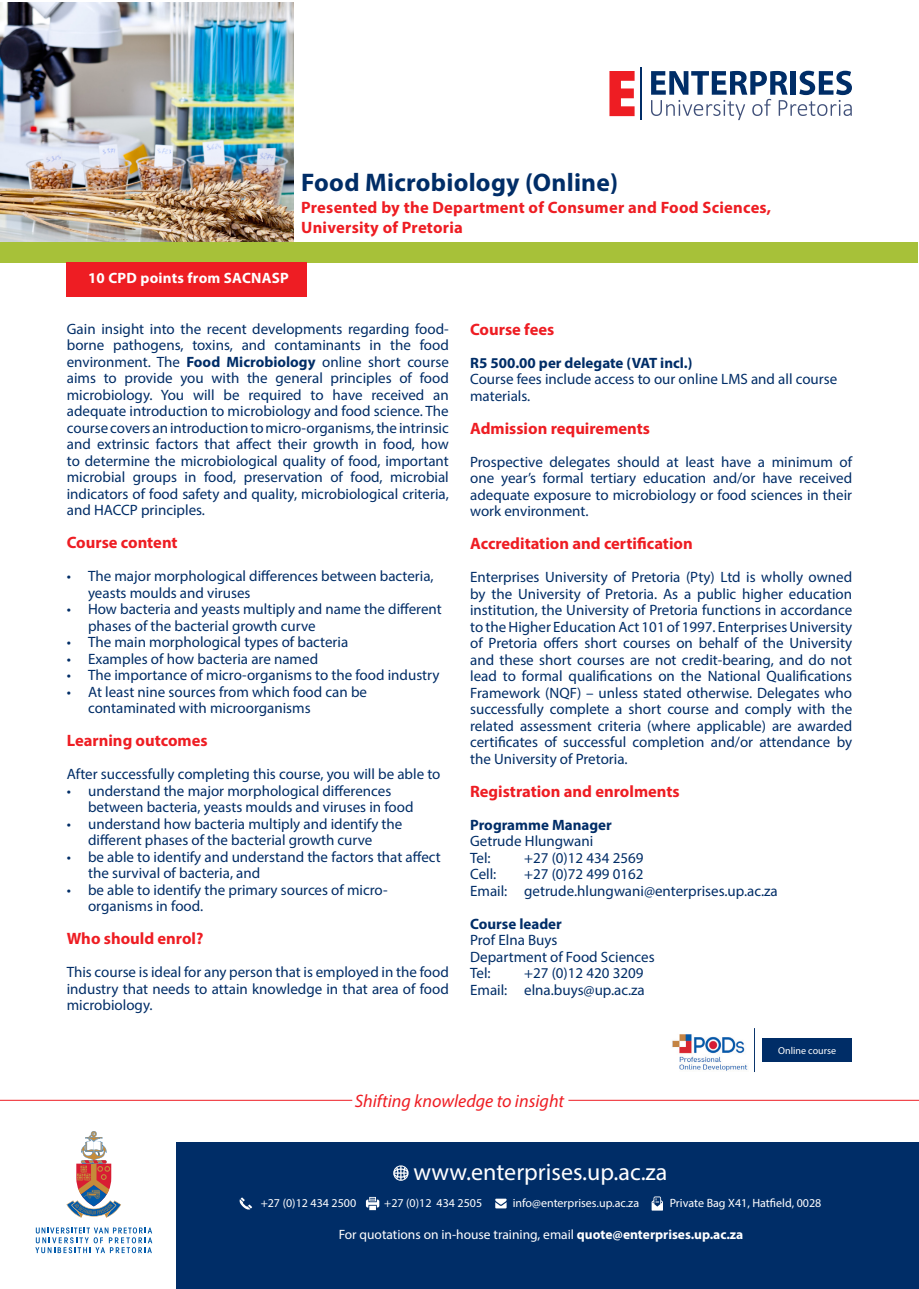
<style>
.page{position:relative;width:919px;height:1289px;background:#fff}
.page>*{position:absolute;margin:0;border:0;box-sizing:border-box;transform-origin:0 0}
.t1{font:700 25.5px "Myriad Pro";letter-spacing:.01em;color:#002d67}
.t2{font:24px "Myriad Pro";color:#fff}
.t3{font:italic 18px "Myriad Pro";color:#ee1d23}
.t4{font:700 16.5px/19.8px "Myriad Pro";color:#ee1d23}
.t5{font:15px/16.5px "Myriad Pro";color:#002d67}
.t6{font:700 15px "Myriad Pro";color:#002d67}
.t7{font:700 15px "Myriad Pro";letter-spacing:.015em;color:#fff}
.t8{font:13.5px "Myriad Pro";color:#fff}
.t9{font:12px "Myriad Pro";color:#fff}
.t10{font:10.05px "Myriad Pro";color:#fff}
.s1{font-weight:700}
</style>
<div class="page">
<svg style="left:609px;top:71px;width:25px;height:45px"></svg>
<svg style="left:651px;top:71px;width:200px;height:49px"></svg>
<hr style="left:639px;top:67px;width:2px;height:53px;background:#002d67">
<div style="left:170px;top:1142px;width:748px;height:146px;background:#002d67"></div>
<div style="left:0;top:1114px;width:176px;height:174px;background:#fff"></div>
<svg style="left:35px;top:1227px;width:117px;height:26px"></svg>
<svg style="left:66px;top:1131px;width:55px;height:86px"></svg>
<hr style="left:0;top:1099px;width:352px;height:1px;background:#ee1d23">
<hr style="left:568px;top:1099px;width:350px;height:1px;background:#ee1d23">
<img style="left:0;top:3px;width:293px;height:250px">
<svg style="left:393px;top:1165px;width:15px;height:15px"></svg>
<svg style="left:495px;top:1198px;width:11px;height:10px"></svg>
<svg style="left:239px;top:1197px;width:13px;height:12px"></svg>
<svg style="left:366px;top:1196px;width:13px;height:14px"></svg>
<svg style="left:651px;top:1196px;width:12px;height:14px"></svg>
<div style="left:1px;top:242px;width:917px;height:21px;background:#a7c139"></div>
<hr style="left:753px;top:1028px;width:1px;height:43px;background:#002d67">
<img style="left:672px;top:1034px;width:76px;height:37px">
<div style="left:762px;top:1038px;width:90px;height:24px;background:#002d67"></div>
<div style="left:67px;top:263px;width:240px;height:34px;background:#ee1d23"></div>
<p class="t1" style="left:301px;top:166px;width:318px">Food Microbiology (Online)</p>
<p class="t4" style="left:301px;top:197px;width:471px">Presented by the Department of Consumer and Food Sciences,<br>University of Pretoria</p>
<p class="t7" style="left:88px;top:268px;width:202px">10 CPD points from SACNASP</p>
<p class="t5" style="left:67px;top:320px;width:383px;text-align:justify">Gain insight into the recent developments regarding food&shy;borne pathogens, toxins, and contaminants in the food environment. The <span class="s1">Food Microbiology</span> online short course aims to provide you with the general principles of food microbiology. You will be required to have received an adequate introduction to microbiology and food science. The course covers an introduction to micro-organisms, the intrinsic and extrinsic factors that affect their growth in food, how to determine the microbiological quality of food, important microbial groups in food, preservation of food, microbial indicators of food safety and quality, microbiological criteria, and HACCP principles.</p>
<p class="t4" style="left:67px;top:532px;width:112px">Course content</p>
<p class="t5" style="left:88px;top:567px;width:347px;text-indent:-21px">• The major morphological differences between bacteria, yeasts moulds and viruses</p>
<p class="t5" style="left:88px;top:600px;width:355px;text-indent:-21px">• How bacteria and yeasts multiply and name the different phases of the bacterial growth curve</p>
<p class="t5" style="left:67px;top:633px;width:283px">• The main morphological types of bacteria</p>
<p class="t5" style="left:67px;top:650px;width:253px">• Examples of how bacteria are named</p>
<p class="t5" style="left:67px;top:666px;width:374px">• The importance of micro-organisms to the food industry</p>
<p class="t5" style="left:88px;top:683px;width:280px;text-indent:-21px">• At least nine sources from which food can be contaminated with microorganisms</p>
<p class="t4" style="left:67px;top:730px;width:142px">Learning outcomes</p>
<p class="t5" style="left:67px;top:765px;width:375px">After successfully completing this course, you will be able to</p>
<p class="t5" style="left:88px;top:782px;width:327px;text-indent:-21px">• understand the major morphological differences between bacteria, yeasts moulds and viruses in food</p>
<p class="t5" style="left:67px;top:815px;width:337px;text-align:center">• understand how bacteria multiply and identify the different phases of the bacterial growth curve</p>
<p class="t5" style="left:88px;top:848px;width:354px;text-indent:-21px">• be able to identify and understand the factors that affect the survival of bacteria, and</p>
<p class="t5" style="left:88px;top:881px;width:301px;text-indent:-21px">• be able to identify the primary sources of micro&shy;organisms in food.</p>
<p class="t4" style="left:67px;top:928px;width:138px">Who should enrol?</p>
<p class="t5" style="left:67px;top:963px;width:383px;text-align:justify">This course is ideal for any person that is employed in the food industry that needs to attain knowledge in that area of food microbiology.</p>
<p class="t4" style="left:470px;top:318px;width:86px">Course fees</p>
<p class="t6" style="left:470px;top:353px;width:224px">R5 500.00 per delegate (VAT incl.)</p>
<p class="t5" style="left:470px;top:370px;width:368px">Course fees include access to our online LMS and all course materials.</p>
<p class="t4" style="left:470px;top:417px;width:181px">Admission requirements</p>
<p class="t5" style="left:470px;top:453px;width:383px;text-align:justify">Prospective delegates should at least have a minimum of one year’s formal tertiary education and/or have received adequate exposure to microbiology or food sciences in their work environment.</p>
<p class="t4" style="left:470px;top:533px;width:224px">Accreditation and certification</p>
<p class="t5" style="left:470px;top:568px;width:383px;text-align:justify">Enterprises University of Pretoria (Pty) Ltd is wholly owned by the University of Pretoria. As a public higher education institution, the University of Pretoria functions in accordance to the Higher Education Act 101 of 1997. Enterprises University of Pretoria offers short courses on behalf of the University and these short courses are not credit-bearing, and do not lead to formal qualifications on the National Qualifications Framework (NQF) – unless stated otherwise. Delegates who successfully complete a short course and comply with the related assessment criteria (where applicable) are awarded certificates of successful completion and/or attendance by the University of Pretoria.</p>
<p class="t4" style="left:470px;top:780px;width:211px">Registration and enrolments</p>
<p class="t6" style="left:470px;top:815px;width:143px">Programme Manager</p>
<p class="t5" style="left:470px;top:832px;width:125px">Getrude Hlungwani</p>
<p class="t5" style="left:470px;top:849px;width:22px">Tel:</p>
<p class="t5" style="left:524px;top:849px;width:121px">+27 (0)12 434 2569</p>
<p class="t5" style="left:470px;top:865px;width:28px">Cell:</p>
<p class="t5" style="left:524px;top:865px;width:121px">+27 (0)72 499 0162</p>
<p class="t5" style="left:470px;top:882px;width:309px">Email: getrude.hlungwani@enterprises.up.ac.za</p>
<p class="t6" style="left:470px;top:914px;width:93px">Course leader</p>
<p class="t5" style="left:470px;top:931px;width:89px">Prof Elna Buys</p>
<p class="t5" style="left:470px;top:948px;width:186px">Department of Food Sciences</p>
<p class="t5" style="left:470px;top:964px;width:22px">Tel:</p>
<p class="t5" style="left:524px;top:964px;width:121px">+27 (0)12 420 3209</p>
<p class="t5" style="left:470px;top:981px;width:176px">Email: elna.buys@up.ac.za</p>
<p class="t10" style="left:778px;top:1044px;width:59px">Online course</p>
<p class="t3" style="left:355px;top:1089px;width:211px">Shifting knowledge to insight</p>
<p class="t2" style="left:413px;top:1157px;width:255px">www.enterprises.up.ac.za</p>
<p class="t9" style="left:261px;top:1195px;width:97px">+27 (0)12 434 2500</p>
<p class="t9" style="left:384px;top:1195px;width:100px">+27 (0)12 434 2505</p>
<p class="t9" style="left:513px;top:1195px;width:128px">info@enterprises.up.ac.za</p>
<p class="t9" style="left:669px;top:1195px;width:153px">Private Bag X41, Hatfield, 0028</p>
<p class="t8" style="left:338px;top:1226px;width:406px">For quotations on in-house training, email <span class="s1">quote@enterprises.up.ac.za</span></p>
</div>
